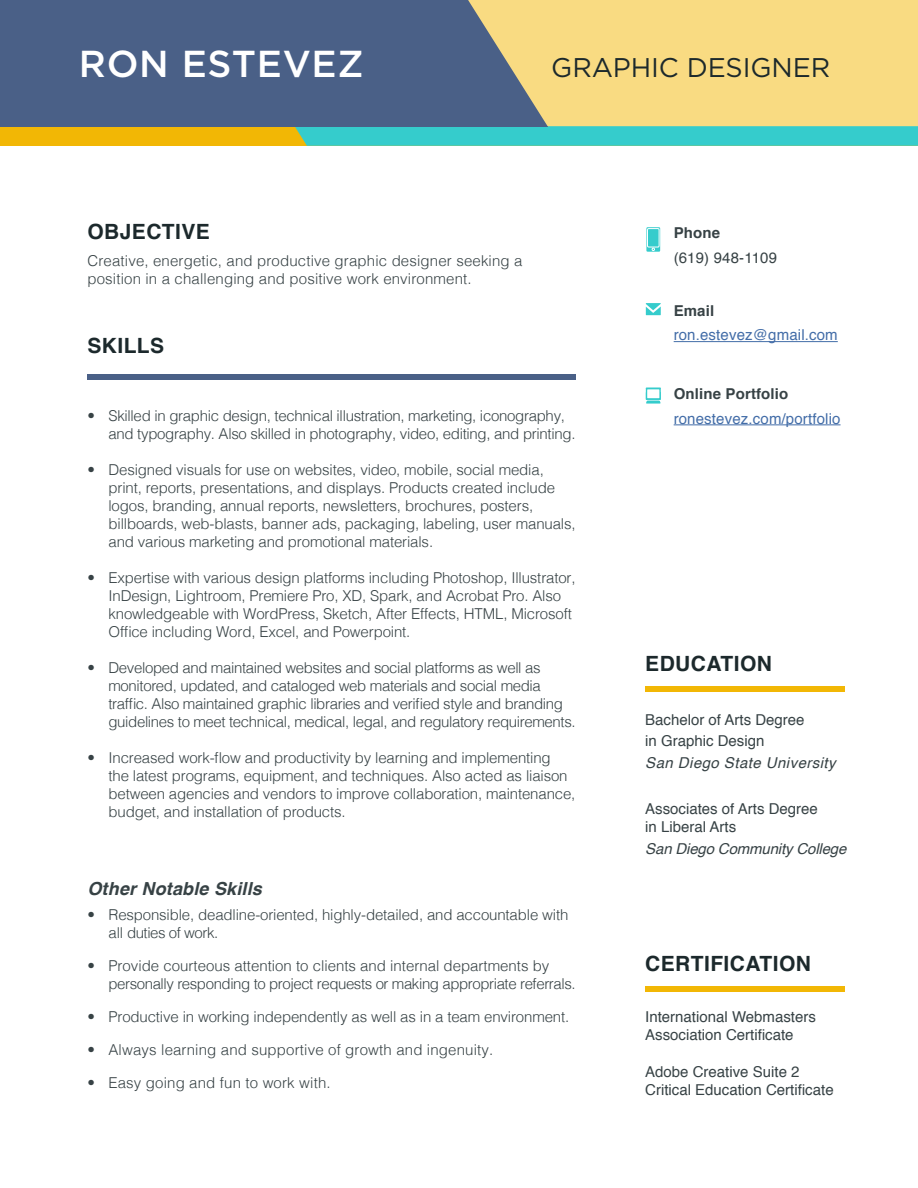
<style>
.page{position:relative;width:918px;height:1188px;background:#fff}
.page>*{position:absolute;margin:0;border:0;box-sizing:border-box;transform-origin:0 0}
.OBJECTIVE{font:500 37.5px "Gotham";letter-spacing:.02em;color:#fff}
.JOB_TITLE{font:27px "Gotham";letter-spacing:-.005em;color:#1c292c}
.OBJECTIVE-2{font:700 21px "Helvetica";letter-spacing:.02em;color:#1c292c}
.Skills_Headline{font:italic 700 18px "Helvetica";letter-spacing:.01em;color:#374245}
.Body_-_Bullets{font:300 15px/18px "Helvetica";letter-spacing:-.01em;color:#374245}
.Skills_Headline-2{font:15px/18px "Helvetica";color:#374245}
.Experience_body_P{font:300 15px/18px "Helvetica";letter-spacing:.01em;color:#374245}
.Body_-_Bullets-2{font:300 15px "Helvetica";letter-spacing:.01em;color:#374245}
.Body_-_Bullets-3{font:15px "Helvetica";letter-spacing:.01em;color:#436da8}
.Skills_Headline-3{font:700 15px "Helvetica";letter-spacing:.01em;color:#374245}
.Skills_Headline-4{font:italic 15px "Helvetica";letter-spacing:-.01em;color:#374245}
.Skills_Headline-5{font:italic 15px "Helvetica";letter-spacing:.03em;color:#374245}
.Body_-_Bullets-4{font:15px "Helvetica";letter-spacing:.01em;color:#374245}
</style>
<div class="page">
<div style="left:0;top:0;width:918px;height:146px;background:#f2b705"></div>
<svg style="left:215px;top:126px;width:703px;height:20px;background:#4ec6b0"></svg>
<div style="left:0;top:0;width:548px;height:126px;background:#4a6087"></div>
<svg style="left:468px;top:0;width:450px;height:126px;background:#e9cf82"></svg>
<svg style="left:646px;top:303px;width:15px;height:12px"></svg>
<div style="left:645px;top:687px;width:200px;height:5px;background:#f2b705"></div>
<div style="left:645px;top:986px;width:200px;height:6px;background:#f2b705"></div>
<hr style="left:674px;top:341px;width:164px;height:1px;background:#436da8">
<hr style="left:674px;top:424px;width:167px;height:1px;background:#436da8">
<div style="left:87px;top:375px;width:489px;height:5px;background:#4a6087"></div>
<div style="left:646px;top:227px;width:14px;height:25px;background:#35cccc"></div>
<div style="left:647px;top:228px;width:12px;height:19px;border:1px solid #fff"></div>
<svg style="left:646px;top:388px;width:15px;height:16px"></svg>
<div style="left:647px;top:389px;width:12px;height:9px;background:#fff"></div>
<p class="OBJECTIVE" style="left:79px;top:42px;width:286px">RON ESTEVEZ</p>
<p class="JOB_TITLE" style="left:551px;top:52px;width:280px">GRAPHIC DESIGNER</p>
<p class="OBJECTIVE-2" style="left:87px;top:214px;width:124px">OBJECTIVE</p>
<p class="Experience_body_P" style="left:87px;top:251px;width:437px">Creative, energetic, and productive graphic designer seeking a position in a challenging and positive work environment.</p>
<p class="OBJECTIVE-2" style="left:87px;top:329px;width:78px">SKILLS</p>
<p class="Body_-_Bullets" style="left:108px;top:406px;width:469px;text-indent:-21px">• Skilled in graphic design, technical illustration, marketing, iconography, and typography. Also skilled in photography, video, editing, and printing.</p>
<p class="Body_-_Bullets" style="left:108px;top:460px;width:469px;text-indent:-21px">• Designed visuals for use on websites, video, mobile, social media, print, reports, presentations, and displays. Products created include logos, branding, annual reports, newsletters, brochures, posters, billboards, web-blasts, banner ads, packaging, labeling, user manuals, and various marketing and promotional materials.</p>
<p class="Body_-_Bullets" style="left:108px;top:568px;width:469px;text-indent:-21px">• Expertise with various design platforms including Photoshop, Illustrator, InDesign, Lightroom, Premiere Pro, XD, Spark, and Acrobat Pro. Also knowledgeable with WordPress, Sketch, After Effects, HTML, Microsoft Office including Word, Excel, and Powerpoint.</p>
<p class="Body_-_Bullets" style="left:108px;top:658px;width:469px;text-indent:-21px">• Developed and maintained websites and social platforms as well as monitored, updated, and cataloged web materials and social media traffic. Also maintained graphic libraries and verified style and branding guidelines to meet technical, medical, legal, and regulatory requirements.</p>
<p class="Body_-_Bullets" style="left:108px;top:748px;width:468px;text-indent:-21px">• Increased work-flow and productivity by learning and implementing<br>the latest programs, equipment, and techniques. Also acted as liaison between agencies and vendors to improve collaboration, maintenance, budget, and installation of products.</p>
<p class="Skills_Headline" style="left:87px;top:874px;width:176px">Other Notable Skills</p>
<p class="Body_-_Bullets" style="left:108px;top:904px;width:461px;text-indent:-21px">• Responsible, deadline-oriented, highly-detailed, and accountable with all duties of work.</p>
<p class="Body_-_Bullets" style="left:108px;top:955px;width:469px;text-indent:-21px">• Provide courteous attention to clients and internal departments by personally responding to project requests or making appropriate referrals.</p>
<p class="Body_-_Bullets" style="left:87px;top:1006px;width:483px">• Productive in working independently as well as in a team environment.</p>
<p class="Body_-_Bullets-2" style="left:87px;top:1037px;width:407px">• Always learning and supportive of growth and ingenuity.</p>
<p class="Body_-_Bullets-2" style="left:87px;top:1070px;width:245px">• Easy going and fun to work with.</p>
<p class="Skills_Headline-3" style="left:674px;top:221px;width:48px">Phone</p>
<p class="Body_-_Bullets-4" style="left:674px;top:246px;width:105px">(619) 948-1109</p>
<p class="Skills_Headline-3" style="left:674px;top:298px;width:42px">Email</p>
<p class="Body_-_Bullets-3" style="left:674px;top:324px;width:166px">ron.estevez@gmail.com</p>
<p class="Skills_Headline-3" style="left:674px;top:382px;width:116px">Online Portfolio</p>
<p class="Body_-_Bullets-3" style="left:674px;top:407px;width:168px">ronestevez.com/portfolio</p>
<p class="OBJECTIVE-2" style="left:645px;top:647px;width:128px">EDUCATION</p>
<p class="Skills_Headline-2" style="left:645px;top:710px;width:161px;line-height:21px">Bachelor of Arts Degree in Graphic Design</p>
<p class="Skills_Headline-5" style="left:645px;top:751px;width:192px">San Diego State University</p>
<p class="Skills_Headline-2" style="left:645px;top:800px;width:174px">Associates of Arts Degree in Liberal Arts</p>
<p class="Skills_Headline-4" style="left:645px;top:837px;width:203px">San Diego Community College</p>
<p class="OBJECTIVE-2" style="left:645px;top:946px;width:167px">CERTIFICATION</p>
<p class="Skills_Headline-2" style="left:645px;top:1008px;width:172px">International Webmasters<br>Association Certificate</p>
<p class="Skills_Headline-2" style="left:645px;top:1064px;width:190px">Adobe Creative Suite 2<br>Critical Education Certificate</p>
</div>
